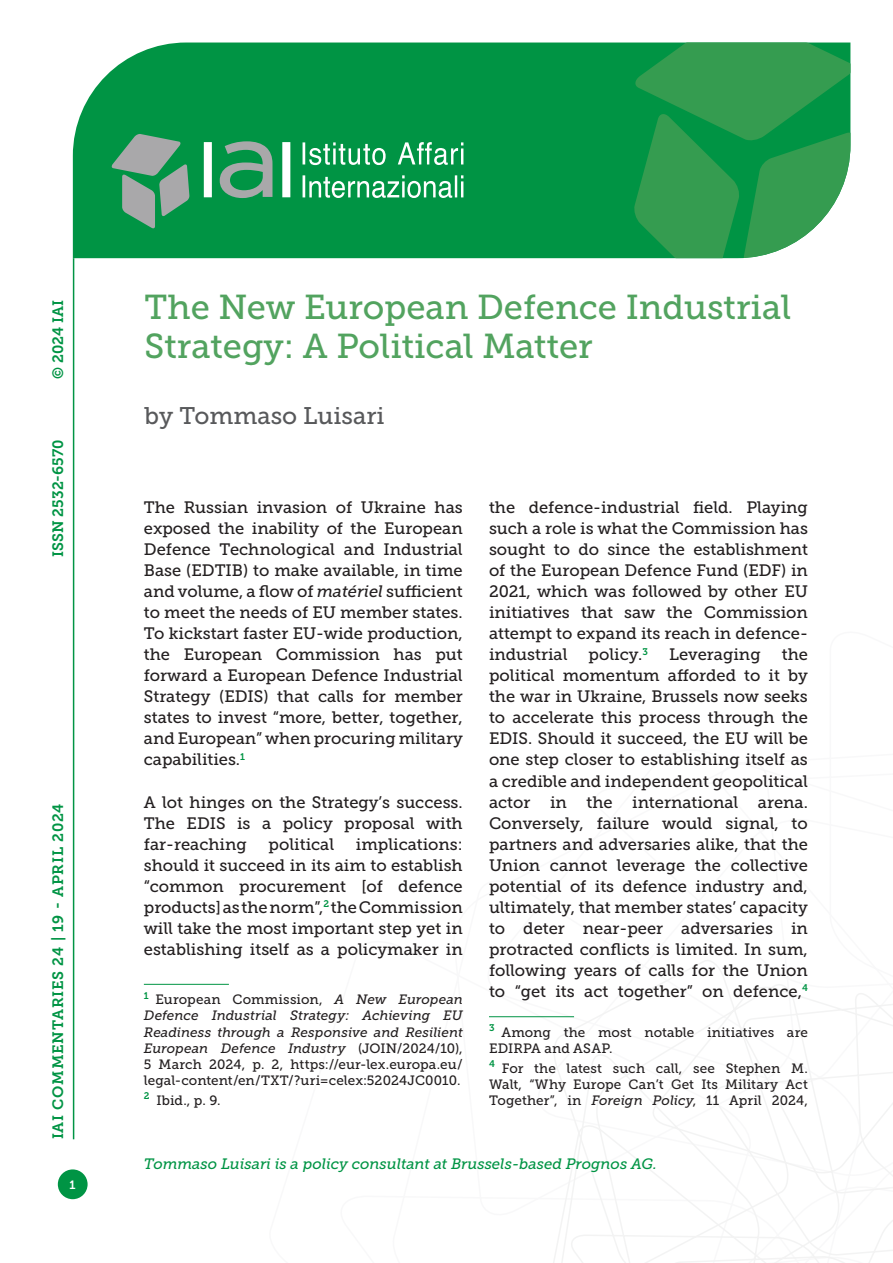
<style>
.page{position:relative;width:893px;height:1263px;background:#fff}
.page>*{position:absolute;margin:0;border:0;box-sizing:border-box;transform-origin:0 0}
.Titolo_Copertina{font:34.5px/39px "Museo Slab 500";color:#52a35f}
.Autori_copertina{font:24px "Museo Slab 500";color:#58595b}
.Testo{font:16.5px/21px "Museo Slab 500";color:#231f20;text-align:justify}
.t1{font:italic 15px "Museo Slab 500";color:#009444}
.t2{font:15px "Museo Slab 700";letter-spacing:.05em;color:#009444}
.t3{font:15px "Museo Slab 700";color:#009444}
.Nota{font:13.5px/16.2px "Museo Slab 500";letter-spacing:.005em;color:#231f20;text-align:justify}
.t4{font:12px "Museo Slab 700";color:#fff}
.s1{font-style:italic}
</style>
<div class="page">
<svg style="left:531px;top:960px;width:362px;height:303px"></svg>
<hr style="left:73px;top:258px;width:1px;height:881px;background:#009444">
<div style="left:73px;top:43px;width:560px;height:215px;background:#009444"></div>
<svg style="left:633px;top:43px;width:217px;height:215px;background:#329f56"></svg>
<svg style="left:303px;top:142px;width:160px;height:56px;background:#3fae72"></svg>
<svg style="left:111px;top:134px;width:79px;height:95px;background:#5a9e7a"></svg>
<svg style="left:204px;top:141px;width:86px;height:57px"></svg>
<div style="left:58px;top:1169px;width:30px;height:30px;background:#009444;border-radius:50%"></div>
<hr style="left:144px;top:984px;width:85px;height:1px;background:#009444">
<hr style="left:489px;top:1016px;width:85px;height:1px;background:#009444">
<p class="t2" style="left:50px;top:379px;width:80px;rotate:-90deg">© 2024 IAI</p>
<p class="t3" style="left:50px;top:557px;width:119px;rotate:-90deg">ISSN 2532-6570</p>
<p class="t2" style="left:50px;top:1139px;width:337px;rotate:-90deg">IAI COMMENTARIES 24 | 19 - APRIL 2024</p>
<p class="t4" style="left:70px;top:1178px;width:8px">1</p>
<p class="Titolo_Copertina" style="left:145px;top:288px;width:648px">The New European Defence Industrial<br>Strategy: A Political Matter</p>
<p class="Autori_copertina" style="left:145px;top:402px;width:242px">by Tommaso Luisari</p>
<p class="Testo" style="left:144px;top:497px;width:320px">The Russian invasion of Ukraine has exposed the inability of the European Defence Technological and Industrial Base (EDTIB) to make available, in time and volume, a flow of <span class="s1">matériel</span> sufficient to meet the needs of EU member states.<br>To kickstart faster EU-wide production, the European Commission has put forward a European Defence Industrial Strategy (EDIS) that calls for member states to invest “more, better, together, and European” when procuring military capabilities.<sup>1</sup></p>
<p class="Testo" style="left:144px;top:791px;width:320px">A lot hinges on the Strategy’s success.<br>The EDIS is a policy proposal with far-reaching</p>
<p class="Testo" style="left:144px;top:833px;width:320px;text-indent:212px">implications: should it succeed in its aim to establish “common procurement [of defence products] as the norm”,<sup>2</sup> the Commission will take the most important step yet in establishing itself as a policymaker in</p>
<p class="Nota" style="left:144px;top:991px;width:320px"><sup>1</sup> European Commission, <span class="s1">A New European Defence Industrial Strategy: Achieving EU Readiness through a Responsive and Resilient European Defence Industry</span> (JOIN/2024/10), 5 March 2024, p. 2, https://eur-lex.europa.eu/ legal-content/en/TXT/?uri=celex:52024JC0010.</p>
<p class="Nota" style="left:144px;top:1092px;width:78px"><sup>2</sup> Ibid., p. 9.</p>
<p class="Testo" style="left:269px;top:833px;width:67px">political</p>
<p class="Testo" style="left:489px;top:497px;width:320px">the defence-industrial field. Playing such a role is what the Commission has sought to do since the establishment of the European Defence Fund (EDF) in 2021, which was followed by other EU initiatives that saw the Commission attempt to expand its reach in defence&shy;industrial</p>
<p class="Testo" style="left:589px;top:644px;width:61px">policy.<sup>3</sup></p>
<p class="Testo" style="left:669px;top:644px;width:93px">Leveraging</p>
<p class="Testo" style="left:489px;top:644px;width:320px;text-indent:293px">the political momentum afforded to it by the war in Ukraine, Brussels now seeks to accelerate this process through the EDIS. Should it succeed, the EU will be one step closer to establishing itself as a credible and independent geopolitical actor in the international arena.<br>Conversely, failure would signal, to partners and adversaries alike, that the Union cannot leverage the collective potential of its defence industry and, ultimately, that member states’ capacity to deter near-peer adversaries in protracted conflicts is limited. In sum, following years of calls for the Union to “get its act together” on defence,<sup>4</sup></p>
<p class="Nota" style="left:489px;top:1024px;width:320px"><sup>3</sup> Among the most notable initiatives are<br>EDIRPA and ASAP.</p>
<p class="Nota" style="left:489px;top:1060px;width:320px"><sup>4</sup> For the latest such call, see Stephen M.<br>Walt, “Why Europe Can’t Get Its Military Act Together”, in <span class="s1">Foreign Policy</span>, 11 April 2024,</p>
<p class="t1" style="left:144px;top:1156px;width:515px">Tommaso Luisari is a policy consultant at Brussels-based Prognos AG.</p>
</div>
